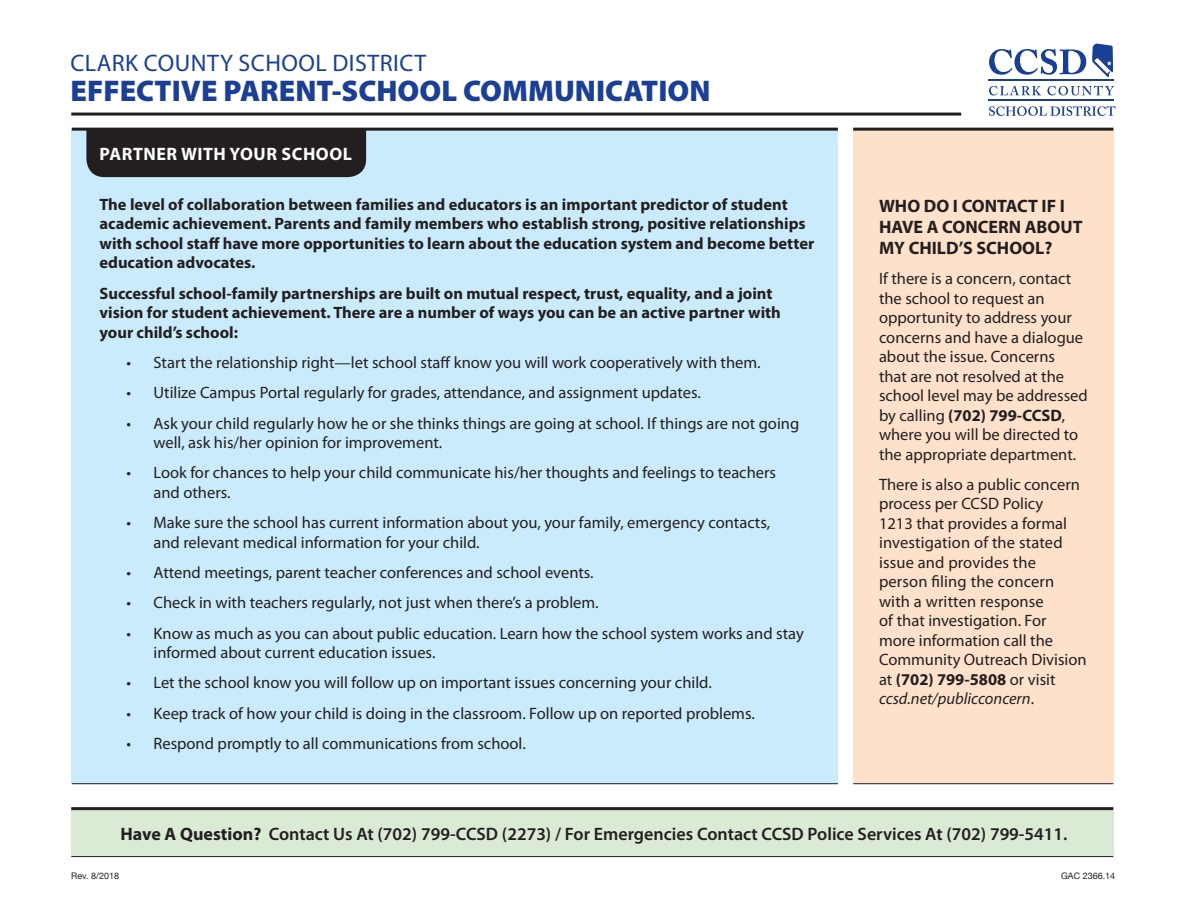
<style>
.page{position:relative;width:1188px;height:918px;background:#fff}
.page>*{position:absolute;margin:0;border:0;box-sizing:border-box;transform-origin:0 0}
.t1{font:900 30px "Myriad Pro";color:#1b3f94}
.t2{font:24px "Myriad Pro";letter-spacing:.02em;color:#1b3f94}
.t3{font:600 18px "Myriad Pro";color:#231f20}
.t4{font:700 18px/21px "Myriad Pro";color:#231f20}
.t5{font:700 18px "Myriad Pro";letter-spacing:.03em;color:#fff}
.t6{font:16.5px/19.5px "Myriad Pro";color:#231f20}
.t7{font:700 16.5px/19.5px "Myriad Pro";color:#231f20}
.t8{font:9px "Helvetica Neue";color:#231f20}
.s1{font-weight:700}
.s2{font-style:italic}
</style>
<div class="page">
<div style="left:72px;top:130px;width:766px;height:654px;background:#caebfb"></div>
<hr style="left:72px;top:783px;width:766px;height:1px;background:#231f20">
<hr style="left:72px;top:128px;width:766px;height:3px;background:#231f20">
<div style="left:853px;top:130px;width:260px;height:654px;background:#fee1ca"></div>
<hr style="left:853px;top:783px;width:260px;height:1px;background:#231f20">
<hr style="left:853px;top:128px;width:260px;height:3px;background:#231f20">
<hr style="left:71px;top:113px;width:890px;height:3px;background:#231f20">
<div style="left:71px;top:809px;width:1042px;height:47px;background:#daead5"></div>
<hr style="left:71px;top:807px;width:1042px;height:3px;background:#231f20">
<hr style="left:71px;top:856px;width:1042px;height:1px;background:#231f20">
<hr style="left:988px;top:80px;width:126px;height:1px;background:#1b3f94">
<hr style="left:988px;top:100px;width:126px;height:1px;background:#1b3f94">
<svg style="left:989px;top:49px;width:97px;height:26px"></svg>
<svg style="left:989px;top:86px;width:52px;height:9px"></svg>
<svg style="left:1047px;top:86px;width:67px;height:9px"></svg>
<svg style="left:989px;top:106px;width:127px;height:10px"></svg>
<svg style="left:1092px;top:43px;width:21px;height:34px"></svg>
<div style="left:86px;top:130px;width:280px;height:47px;background:#231f20"></div>
<p class="t2" style="left:70px;top:50px;width:357px">CLARK COUNTY SCHOOL DISTRICT</p>
<p class="t1" style="left:70px;top:74px;width:642px">EFFECTIVE PARENT-SCHOOL COMMUNICATION</p>
<p class="t5" style="left:100px;top:144px;width:254px">PARTNER WITH YOUR SCHOOL</p>
<p class="t7" style="left:99px;top:195px;width:716px">The level of collaboration between families and educators is an important predictor of student academic achievement. Parents and family members who establish strong, positive relationships with school staff have more opportunities to learn about the education system and become better education advocates.</p>
<p class="t7" style="left:99px;top:284px;width:683px">Successful school-family partnerships are built on mutual respect, trust, equality, and a joint vision for student achievement. There are a number of ways you can be an active partner with your child’s school:</p>
<p class="t6" style="left:126px;top:353px;width:636px">• Start the relationship right—let school staff know you will work cooperatively with them.</p>
<p class="t6" style="left:126px;top:383px;width:576px">• Utilize Campus Portal regularly for grades, attendance, and assignment updates.</p>
<p class="t6" style="left:153px;top:414px;width:647px;text-indent:-27px">• Ask your child regularly how he or she thinks things are going at school. If things are not going well, ask his/her opinion for improvement.</p>
<p class="t6" style="left:153px;top:464px;width:624px;text-indent:-27px">• Look for chances to help your child communicate his/her thoughts and feelings to teachers and others.</p>
<p class="t6" style="left:153px;top:513px;width:618px;text-indent:-27px">• Make sure the school has current information about you, your family, emergency contacts, and relevant medical information for your child.</p>
<p class="t6" style="left:126px;top:563px;width:469px">• Attend meetings, parent teacher conferences and school events.</p>
<p class="t6" style="left:126px;top:593px;width:474px">• Check in with teachers regularly, not just when there’s a problem.</p>
<p class="t6" style="left:153px;top:624px;width:652px;text-indent:-27px">• Know as much as you can about public education. Learn how the school system works and stay informed about current education issues.</p>
<p class="t6" style="left:126px;top:674px;width:587px">• Let the school know you will follow up on important issues concerning your child.</p>
<p class="t6" style="left:126px;top:704px;width:630px">• Keep track of how your child is doing in the classroom. Follow up on reported problems.</p>
<p class="t6" style="left:126px;top:734px;width:401px">• Respond promptly to all communications from school.</p>
<p class="t4" style="left:879px;top:195px;width:205px">WHO DO I CONTACT IF I<br>HAVE A CONCERN ABOUT<br>MY CHILD’S SCHOOL?</p>
<p class="t6" style="left:879px;top:269px;width:210px">If there is a concern, contact the school to request an opportunity to address your concerns and have a dialogue about the issue. Concerns<br>that are not resolved at the school level may be addressed by calling <span class="s1">(702) 799-CCSD</span>, where you will be directed to the appropriate department.</p>
<p class="t6" style="left:879px;top:475px;width:209px">There is also a public concern process per CCSD Policy<br>1213 that provides a formal investigation of the stated issue and provides the person filing the concern with a written response<br>of that investigation. For more information call the<br>Community Outreach Division at <span class="s1">(702) 799-5808</span> or visit <span class="s2">ccsd.net/publicconcern</span>.</p>
<p class="t3" style="left:121px;top:824px;width:948px"><span class="s1">Have A Question?</span> Contact Us At (702) 799-CCSD (2273) / For Emergencies Contact CCSD Police Services At (702) 799-5411.</p>
<p class="t8" style="left:71px;top:869px;width:49px">Rev. 8/2018</p>
<p class="t8" style="left:1061px;top:869px;width:56px">GAC 2366.14</p>
</div>
